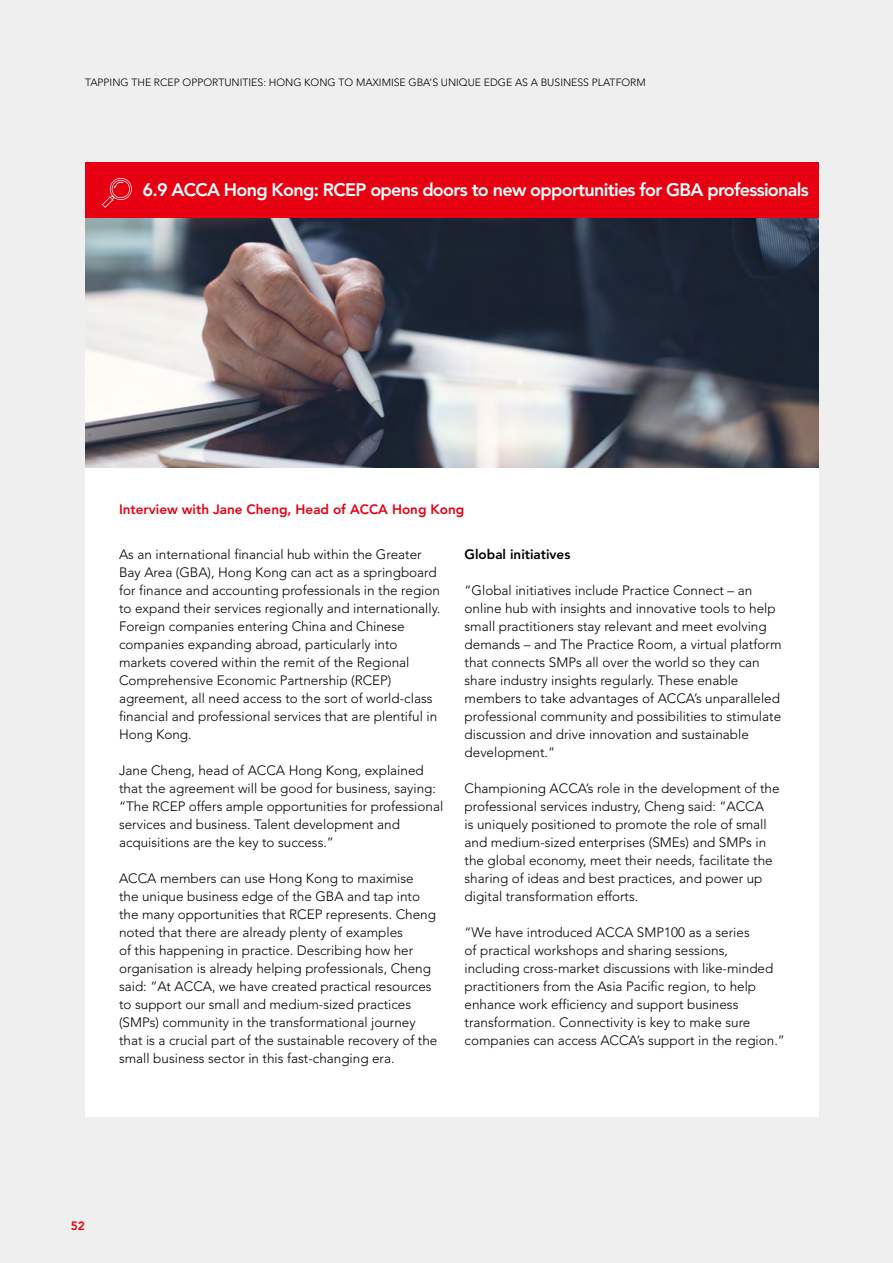
<style>
.page{position:relative;width:893px;height:1263px;background:#efefef}
.page>*{position:absolute;margin:0;border:0;box-sizing:border-box;transform-origin:0 0}
.t1{font:800 18px "Avenir LT Std";letter-spacing:-.04em;color:#fff}
.t2{font:300 13.5px/18px "Avenir LT Std";color:#000}
.t3{font:800 13.5px "Avenir LT Std";color:#e60012}
.t4{font:800 13.5px "Avenir LT Std";color:#000}
.t5{font:800 12px "Avenir LT Std";color:#e60012}
.t6{font:300 10.5px "Avenir LT Std";color:#000}
</style>
<div class="page">
<div style="left:85px;top:162px;width:734px;height:56px;background:#e60012"></div>
<svg style="left:102px;top:178px;width:30px;height:30px"></svg>
<img style="left:85px;top:218px;width:734px;height:250px">
<div style="left:85px;top:468px;width:734px;height:648px;background:#fff"></div>
<p class="t6" style="left:85px;top:76px;width:562px">TAPPING THE RCEP OPPORTUNITIES: HONG KONG TO MAXIMISE GBA’S UNIQUE EDGE AS A BUSINESS PLATFORM</p>
<h1 class="t1" style="left:142px;top:179px;width:668px">6.9 ACCA Hong Kong: RCEP opens doors to new opportunities for GBA professionals</h1>
<p class="t3" style="left:119px;top:502px;width:347px">Interview with Jane Cheng, Head of ACCA Hong Kong</p>
<p class="t2" style="left:119px;top:545px;width:323px">As an international financial hub within the Greater Bay Area (GBA), Hong Kong can act as a springboard for finance and accounting professionals in the region to expand their services regionally and internationally.<br>Foreign companies entering China and Chinese companies expanding abroad, particularly into markets covered within the remit of the Regional Comprehensive Economic Partnership (RCEP) agreement, all need access to the sort of world-class financial and professional services that are plentiful in Hong Kong.</p>
<p class="t2" style="left:119px;top:761px;width:326px">Jane Cheng, head of ACCA Hong Kong, explained that the agreement will be good for business, saying: “The RCEP offers ample opportunities for professional services and business. Talent development and acquisitions are the key to success.”</p>
<p class="t2" style="left:119px;top:869px;width:320px">ACCA members can use Hong Kong to maximise<br>the unique business edge of the GBA and tap into the many opportunities that RCEP represents. Cheng noted that there are already plenty of examples<br>of this happening in practice. Describing how her organisation is already helping professionals, Cheng said: “At ACCA, we have created practical resources to support our small and medium-sized practices (SMPs) community in the transformational journey that is a crucial part of the sustainable recovery of the small business sector in this fast-changing era.</p>
<p class="t4" style="left:465px;top:546px;width:107px">Global initiatives</p>
<p class="t2" style="left:465px;top:581px;width:318px">“Global initiatives include Practice Connect – an online hub with insights and innovative tools to help small practitioners stay relevant and meet evolving demands – and The Practice Room, a virtual platform that connects SMPs all over the world so they can share industry insights regularly. These enable members to take advantages of ACCA’s unparalleled professional community and possibilities to stimulate discussion and drive innovation and sustainable development.”</p>
<p class="t2" style="left:465px;top:779px;width:317px">Championing ACCA’s role in the development of the professional services industry, Cheng said: “ACCA<br>is uniquely positioned to promote the role of small and medium-sized enterprises (SMEs) and SMPs in the global economy, meet their needs, facilitate the sharing of ideas and best practices, and power up digital transformation efforts.</p>
<p class="t2" style="left:465px;top:923px;width:322px">“We have introduced ACCA SMP100 as a series<br>of practical workshops and sharing sessions, including cross-market discussions with like-minded practitioners from the Asia Pacific region, to help enhance work efficiency and support business transformation. Connectivity is key to make sure companies can access ACCA’s support in the region.”</p>
<p class="t5" style="left:71px;top:1218px;width:16px">52</p>
</div>
